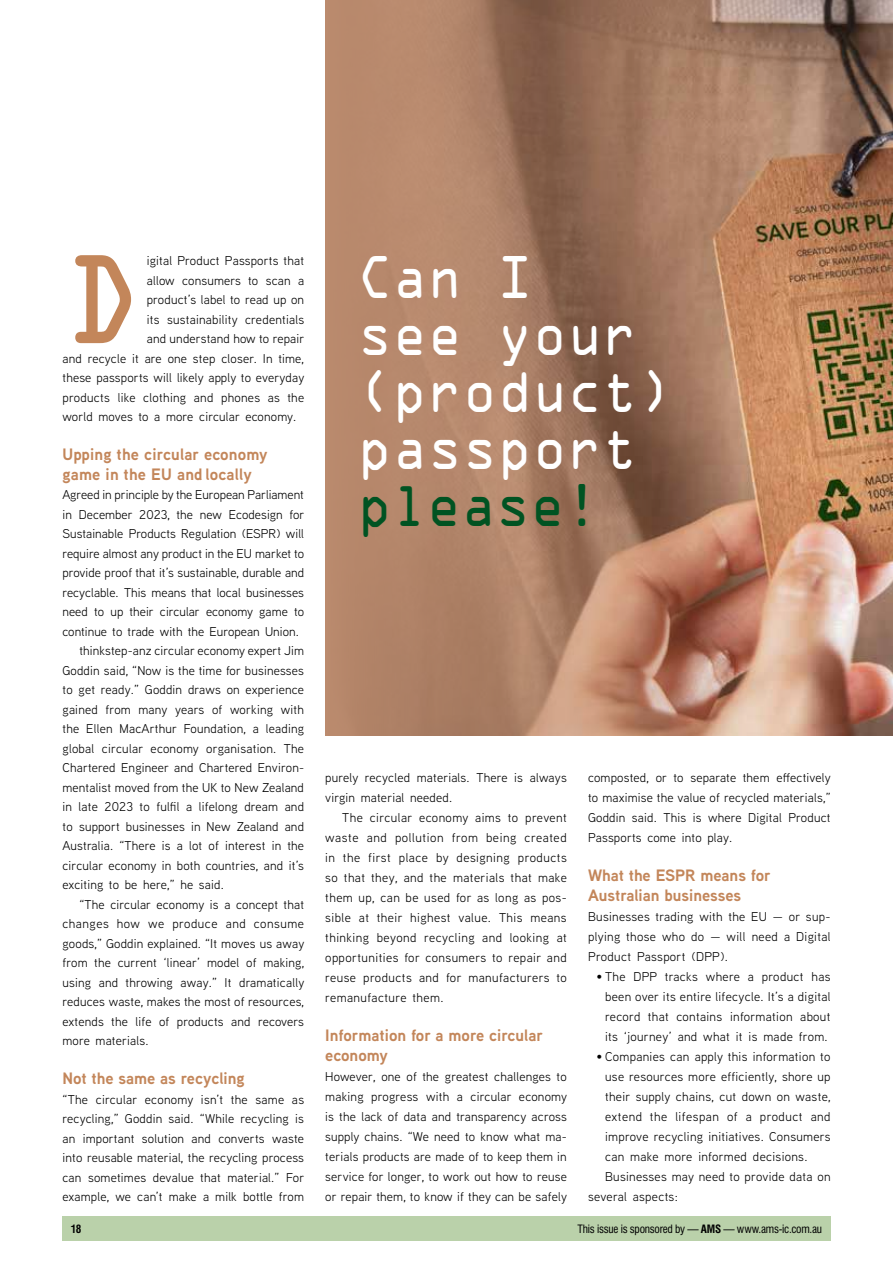
<style>
.page{position:relative;width:893px;height:1263px;background:#fff}
.page>*{position:absolute;margin:0;border:0;box-sizing:border-box;transform-origin:0 0}
.t1{font:112.95px "OCRA Std";color:#c3865a}
.t2{font:54px/57px "OCRA Std";color:#fff;scale:.9 1}
.t3{font:54px "OCRA Std";letter-spacing:-.01em;color:#005322;scale:.9 1}
.t4{font:700 16.5px/20px "Aaux Next";color:#c3865a}
.t5{font:12.75px/20px "Aaux Next";letter-spacing:.015em;color:#000;text-align:justify}
.t6{font:12.75px "Aaux Next";letter-spacing:.04em;color:#000}
.t7{font:condensed 11.25px "Swiss 721 BT";letter-spacing:-.025em;color:#000}
.t8{font:700 condensed 11.25px "Swiss 721 BT";color:#000}
.s1{font-weight:700}
</style>
<div class="page">
<div style="left:62px;top:1216px;width:768px;height:24px;background:#bad1aa"></div>
<img style="left:797px;top:0;width:96px;height:736px">
<svg style="left:325px;top:0;width:472px;height:736px;background:#ac7f65"></svg>
<h1 class="t1" style="left:62px;top:250px;width:83px">D</h1>
<p class="t5" style="left:147px;top:250px;width:159px">igital Product Passports that</p>
<p class="t5" style="left:147px;top:270px;width:159px">allow consumers to scan a</p>
<p class="t5" style="left:147px;top:289px;width:159px">product’s label to read up on</p>
<p class="t5" style="left:147px;top:309px;width:159px">its sustainability credentials</p>
<p class="t5" style="left:147px;top:328px;width:159px">and understand how to repair</p>
<p class="t5" style="left:62px;top:348px;width:243px">and recycle it are one step closer. In time,</p>
<p class="t5" style="left:62px;top:367px;width:243px">these passports will likely apply to everyday</p>
<p class="t5" style="left:62px;top:387px;width:243px">products like clothing and phones as the</p>
<p class="t5" style="left:62px;top:406px;width:235px">world moves to a more circular economy.</p>
<p class="t4" style="left:62px;top:444px;width:207px;line-height:19.5px">Upping the circular economy game in the EU and locally</p>
<p class="t5" style="left:62px;top:484px;width:243px">Agreed in principle by the European Parliament</p>
<p class="t5" style="left:62px;top:504px;width:243px">in December 2023, the new Ecodesign for</p>
<p class="t5" style="left:62px;top:523px;width:243px">Sustainable Products Regulation (ESPR) will</p>
<p class="t5" style="left:62px;top:543px;width:243px">require almost any product in the EU market to</p>
<p class="t5" style="left:62px;top:562px;width:243px">provide proof that it’s sustainable, durable and</p>
<p class="t5" style="left:62px;top:582px;width:243px">recyclable. This means that local businesses</p>
<p class="t5" style="left:62px;top:601px;width:243px">need to up their circular economy game to</p>
<p class="t5" style="left:62px;top:621px;width:238px">continue to trade with the European Union.</p>
<p class="t5" style="left:79px;top:640px;width:226px">thinkstep-anz circular economy expert Jim</p>
<p class="t5" style="left:62px;top:660px;width:243px">Goddin said, “Now is the time for businesses</p>
<p class="t5" style="left:62px;top:679px;width:243px">to get ready.” Goddin draws on experience</p>
<p class="t5" style="left:62px;top:699px;width:243px">gained from many years of working with</p>
<p class="t5" style="left:62px;top:718px;width:243px">the Ellen MacArthur Foundation, a leading</p>
<p class="t5" style="left:62px;top:738px;width:243px">global circular economy organisation. The</p>
<p class="t5" style="left:62px;top:757px;width:243px">Chartered Engineer and Chartered Environ-</p>
<p class="t5" style="left:62px;top:777px;width:243px">mentalist moved from the UK to New Zealand</p>
<p class="t5" style="left:62px;top:796px;width:243px">in late 2023 to fulfil a lifelong dream and</p>
<p class="t5" style="left:62px;top:816px;width:243px">to support businesses in New Zealand and</p>
<p class="t5" style="left:62px;top:835px;width:243px">Australia. “There is a lot of interest in the</p>
<p class="t5" style="left:62px;top:855px;width:243px">circular economy in both countries, and it’s</p>
<p class="t5" style="left:62px;top:874px;width:163px">exciting to be here,” he said.</p>
<p class="t5" style="left:79px;top:894px;width:226px">“The circular economy is a concept that</p>
<p class="t6" style="left:62px;top:915px;width:243px">changes how we produce and consume</p>
<p class="t5" style="left:62px;top:933px;width:243px">goods,” Goddin explained. “It moves us away</p>
<p class="t5" style="left:62px;top:952px;width:243px">from the current ‘linear’ model of making,</p>
<p class="t5" style="left:62px;top:972px;width:243px">using and throwing away.” It dramatically</p>
<p class="t5" style="left:62px;top:991px;width:243px">reduces waste, makes the most of resources,</p>
<p class="t5" style="left:62px;top:1011px;width:243px">extends the life of products and recovers</p>
<p class="t5" style="left:62px;top:1030px;width:87px">more materials.</p>
<p class="t4" style="left:62px;top:1068px;width:184px">Not the same as recycling</p>
<p class="t5" style="left:62px;top:1089px;width:243px;line-height:19.5px">“The circular economy isn’t the same as recycling,” Goddin said. “While recycling is an important solution and converts waste into reusable material, the recycling process can sometimes devalue that material.” For example, we can’t make a milk bottle from</p>
<h2 class="t2" style="left:357px;top:254px;width:351px">Can I<br>see your (product) passport</h2>
<h2 class="t3" style="left:357px;top:482px;width:270px">please!</h2>
<p class="t5" style="left:325px;top:767px;width:243px">purely recycled materials. There is always virgin material needed.</p>
<p class="t5" style="left:325px;top:807px;width:243px;text-indent:17px">The circular economy aims to prevent waste and pollution from being created in the first place by designing products so that they, and the materials that make them up, can be used for as long as pos&shy;sible at their highest value. This means thinking beyond recycling and looking at opportunities for consumers to repair and reuse products and for manufacturers to remanufacture them.</p>
<p class="t4" style="left:325px;top:1025px;width:219px">Information for a more circular economy</p>
<p class="t5" style="left:325px;top:1066px;width:243px">However, one of the greatest challenges to making progress with a circular economy is the lack of data and transparency across supply chains. “We need to know what ma&shy;terials products are made of to keep them in service for longer, to work out how to reuse or repair them, to know if they can be safely</p>
<p class="t5" style="left:588px;top:767px;width:244px">composted, or to separate them effectively to maximise the value of recycled materials,” Goddin said. This is where Digital Product Passports come into play.</p>
<p class="t4" style="left:588px;top:865px;width:184px">What the ESPR means for<br>Australian businesses</p>
<p class="t5" style="left:588px;top:906px;width:244px">Businesses trading with the EU — or sup&shy;plying those who do — will need a Digital Product Passport (DPP).</p>
<p class="t5" style="left:605px;top:966px;width:227px;text-indent:-9px">• The DPP tracks where a product has been over its entire lifecycle. It’s a digital record that contains information about its ‘journey’ and what it is made from.</p>
<p class="t5" style="left:597px;top:1046px;width:235px">• Companies can apply this information to</p>
<p class="t5" style="left:605px;top:1066px;width:227px">use resources more efficiently, shore up</p>
<p class="t5" style="left:605px;top:1086px;width:227px">their supply chains, cut down on waste,</p>
<p class="t6" style="left:605px;top:1108px;width:227px">extend the lifespan of a product and</p>
<p class="t5" style="left:605px;top:1126px;width:227px">improve recycling initiatives. Consumers</p>
<p class="t5" style="left:605px;top:1146px;width:204px">can make more informed decisions.</p>
<p class="t5" style="left:605px;top:1166px;width:227px">Businesses may need to provide data on</p>
<p class="t5" style="left:588px;top:1186px;width:91px">several aspects:</p>
<p class="t8" style="left:71px;top:1222px;width:12px">18</p>
<p class="t7" style="left:578px;top:1222px;width:246px">This issue is sponsored by — <span class="s1">AMS</span> — www.ams-ic.com.au</p>
</div>
